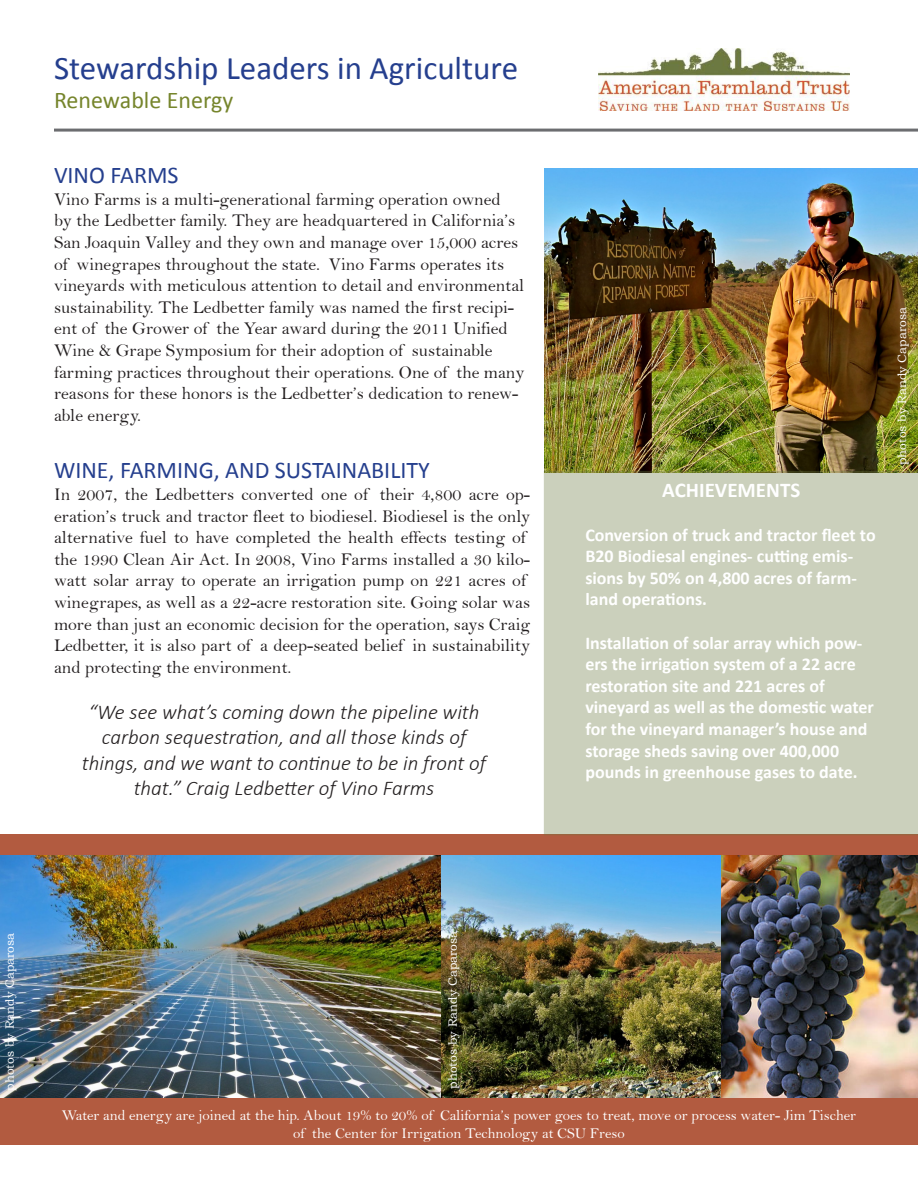
<style>
.page{position:relative;width:918px;height:1188px;background:#fff}
.page>*{position:absolute;margin:0;border:0;box-sizing:border-box;transform-origin:0 0}
.t1{font:33px "Calibri";color:#253f8e}
.t2{font:24px "Calibri";color:#253f8e}
.t3{font:24px "Calibri";color:#76852c}
.t4{font:italic 300 21px/25.2px "Calibri";color:#231f20;text-align:center}
.t5{font:700 21px "Calibri";color:#fff}
.t6{font:18px/21.6px "Bell";color:#231f20}
.t7{font:700 18px/21.6px "Calibri";color:#fff}
.t8{font:15px/18px "Bell";color:#fff;text-align:center}
.t9{font:12px "Bookman Old Style";color:#fff}
</style>
<div class="page">
<img style="left:545px;top:169px;width:373px;height:302px">
<div style="left:0;top:835px;width:918px;height:23px;background:#b25b40"></div>
<div style="left:0;top:1060px;width:918px;height:85px;background:#b25b40"></div>
<hr style="left:54px;top:129px;width:864px;height:3px;background:#6c6d70">
<div style="left:544px;top:471px;width:374px;height:364px;background:#cbd0bc;border:2px solid #6c7941"></div>
<img style="left:599px;top:49px;width:250px;height:61px">
<img style="left:0;top:856px;width:455px;height:242px">
<img style="left:441px;top:856px;width:477px;height:241px">
<p class="t1" style="left:54px;top:47px;width:466px">Stewardship Leaders in Agriculture</p>
<p class="t3" style="left:54px;top:84px;width:181px">Renewable Energy</p>
<p class="t2" style="left:54px;top:160px;width:126px">VINO FARMS</p>
<p class="t6" style="left:54px;top:188px;width:472px">Vino Farms is a multi-generational farming operation owned<br>by the Ledbetter family. They are headquartered in California’s San Joaquin Valley and they own and manage over 15,000 acres of winegrapes throughout the state. Vino Farms operates its vineyards with meticulous attention to detail and environmental sustainability. The Ledbetter family was named the first recipi&shy;ent of the Grower of the Year award during the 2011 Unified Wine &amp; Grape Symposium for their adoption of sustainable farming practices throughout their operations. One of the many reasons for these honors is the Ledbetter’s dedication to renew&shy;able energy.</p>
<p class="t2" style="left:54px;top:455px;width:377px">WINE, FARMING, AND SUSTAINABILITY</p>
<p class="t6" style="left:54px;top:483px;width:478px">In 2007, the Ledbetters converted one of their 4,800 acre op&shy;eration’s truck and tractor fleet to biodiesel. Biodiesel is the only alternative fuel to have completed the health effects testing of the 1990 Clean Air Act. In 2008, Vino Farms installed a 30 kilo&shy;watt solar array to operate an irrigation pump on 221 acres of winegrapes, as well as a 22-acre restoration site. Going solar was more than just an economic decision for the operation, says Craig Ledbetter, it is also part of a deep-seated belief in sustainability and protecting the environment.</p>
<p class="t4" style="left:82px;top:699px;width:406px">“We see what’s coming down the pipeline with carbon sequestration, and all those kinds of things, and we want to continue to be in front of that.” Craig Ledbetter of Vino Farms</p>
<p class="t5" style="left:662px;top:477px;width:140px">ACHIEVEMENTS</p>
<p class="t7" style="left:585px;top:524px;width:292px">Conversion of truck and tractor fleet to<br>B20 Biodiesal engines- cutting emis&shy;sions by 50% on 4,800 acres of farm&shy;land operations.</p>
<p class="t7" style="left:585px;top:632px;width:290px">Installation of solar array which pow&shy;ers the irrigation system of a 22 acre restoration site and 221 acres of vineyard as well as the domestic water for the vineyard manager’s house and storage sheds saving over 400,000 pounds in greenhouse gases to date.</p>
<p class="t9" style="left:894px;top:465px;width:159px;rotate:-90deg">photos by Randy Caparosa</p>
<p class="t9" style="left:2px;top:1091px;width:159px;rotate:-90deg">photos by Randy Caparosa</p>
<p class="t9" style="left:445px;top:1089px;width:159px;rotate:-90deg">photos by Randy Caparosa</p>
<p class="t8" style="left:62px;top:1106px;width:796px">Water and energy are joined at the hip. About 19% to 20% of California’s power goes to treat, move or process water- Jim Tischer of the Center for Irrigation Technology at CSU Freso</p>
</div>
